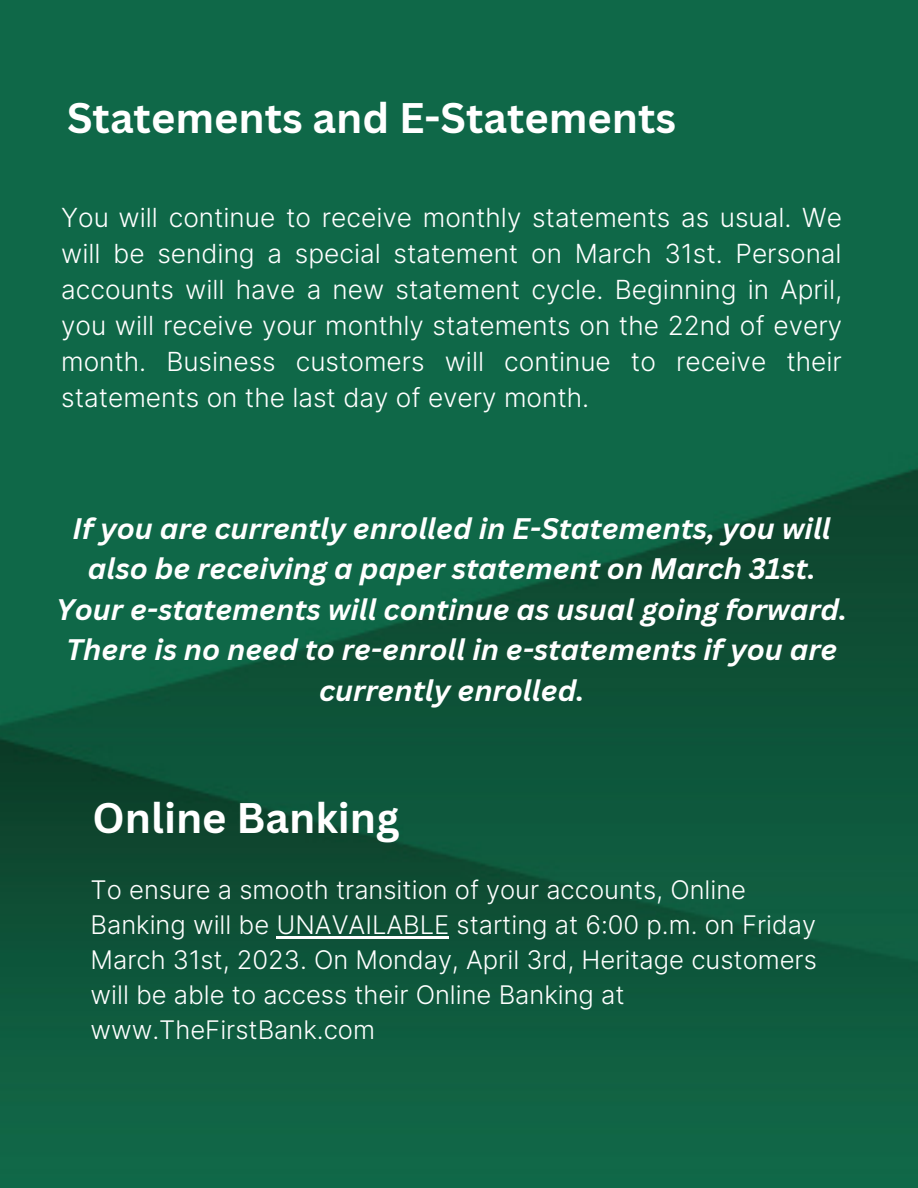
<style>
.page{position:relative;width:918px;height:1188px;background:#fff}
.page>*{position:absolute;margin:0;border:0;box-sizing:border-box;transform-origin:0 0}
.t1{font:700 41.7px "Canva Sans";color:#fff}
.t2{font:italic 700 28.95px/40.5px "Canva Sans";color:#fff;text-align:center}
.t3{font:300 26.25px/36px "Inter";color:#fff;text-align:justify}
.t4{font:300 25.65px/34.8px "Inter";color:#fff}
</style>
<div class="page">
<img style="left:0;top:0;width:918px;height:1188px">
<hr style="left:276px;top:936px;width:173px;height:2px;background:#fff">
<h1 class="t1" style="left:67px;top:88px;width:611px">Statements and E-Statements</h1>
<p class="t3" style="left:61px;top:200px;width:783px">You will continue to receive monthly statements as usual. We will be sending a special statement on March 31st. Personal accounts will have a new statement cycle. Beginning in April, you will receive your monthly statements on the 22nd of every month. Business customers will continue to receive their statements on the last day of every month.</p>
<p class="t2" style="left:56px;top:507px;width:792px">If you are currently enrolled in E-Statements, you will also be receiving a paper statement on March 31st.<br>Your e-statements will continue as usual going forward.<br>There is no need to re-enroll in e-statements if you are currently enrolled.</p>
<h1 class="t1" style="left:93px;top:788px;width:308px">Online Banking</h1>
<p class="t4" style="left:91px;top:872px;width:728px">To ensure a smooth transition of your accounts, Online Banking will be UNAVAILABLE starting at 6:00 p.m. on Friday March 31st, 2023. On Monday, April 3rd, Heritage customers will be able to access their Online Banking at www.TheFirstBank.com</p>
</div>
